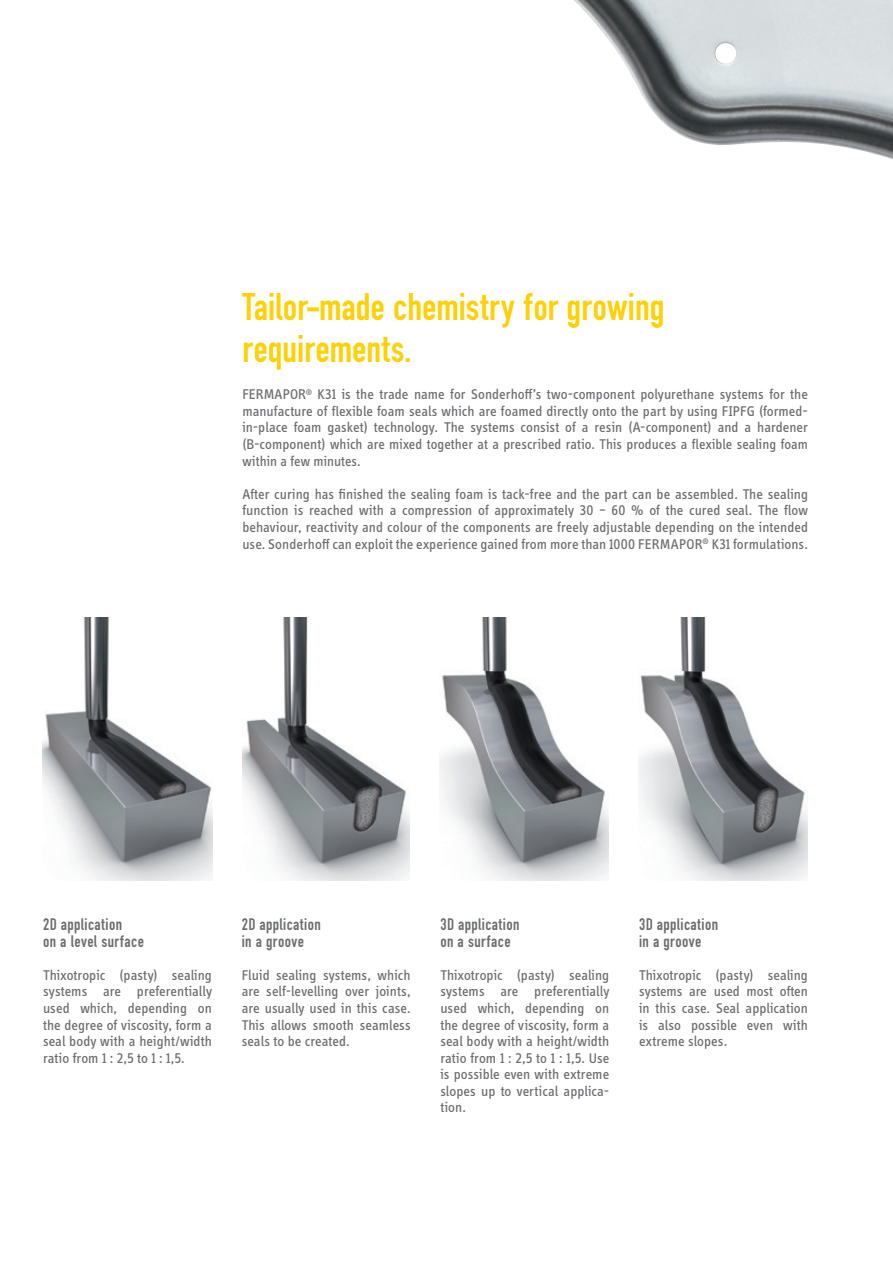
<style>
.page{position:relative;width:893px;height:1263px;background:#fff}
.page>*{position:absolute;margin:0;border:0;box-sizing:border-box;transform-origin:0 0}
.t1{font:40.5px/42px "Engschrift DIND";color:#fed006}
.t2{font:17.55px/16.6px "Engschrift DIND";letter-spacing:.02em;color:#6c6d70}
.t3{font:14.55px/16.6px "Info Display OT";letter-spacing:.005em;color:#6c6d70;text-align:justify}
</style>
<div class="page">
<img style="left:574px;top:0;width:319px;height:159px">
<img style="left:242px;top:617px;width:168px;height:263px">
<img style="left:43px;top:617px;width:169px;height:263px">
<img style="left:440px;top:617px;width:169px;height:263px">
<img style="left:639px;top:617px;width:169px;height:263px">
<h1 class="t1" style="left:242px;top:287px;width:424px">Tailor-made chemistry for growing requirements.</h1>
<p class="t3" style="left:242px;top:386px;width:567px">FERMAPOR<sup>®</sup> K31 is the trade name for Sonderhoff’s two-component polyurethane systems for the manufacture of flexible foam seals which are foamed directly onto the part by using FIPFG (formed&shy;in-place foam gasket) technology. The systems consist of a resin (A-component) and a hardener (B-component) which are mixed together at a prescribed ratio. This produces a flexible sealing foam within a few minutes.</p>
<p class="t3" style="left:242px;top:485px;width:567px">After curing has finished the sealing foam is tack-free and the part can be assembled. The sealing function is reached with a compression of approximately 30 – 60 % of the cured seal. The flow behaviour, reactivity and colour of the components are freely adjustable depending on the intended use. Sonderhoff can exploit the experience gained from more than 1000 FERMAPOR<sup>®</sup> K31 formulations.</p>
<p class="t2" style="left:43px;top:916px;width:102px">2D application<br>on a level surface</p>
<p class="t3" style="left:43px;top:966px;width:170px">Thixotropic (pasty) sealing systems are preferentially used which, depending on the degree of viscosity, form a seal body with a height/width ratio from 1 : 2,5 to 1 : 1,5.</p>
<p class="t2" style="left:242px;top:916px;width:81px">2D application in a groove</p>
<p class="t3" style="left:242px;top:966px;width:170px">Fluid sealing systems, which are self-levelling over joints, are usually used in this case.<br>This allows smooth seamless seals to be created.</p>
<p class="t2" style="left:440px;top:916px;width:81px">3D application on a surface</p>
<p class="t3" style="left:440px;top:966px;width:170px">Thixotropic (pasty) sealing systems are preferentially used which, depending on the degree of viscosity, form a seal body with a height/width ratio from 1 : 2,5 to 1 : 1,5. Use is possible even with extreme slopes up to vertical applica&shy;tion.</p>
<p class="t2" style="left:639px;top:916px;width:81px">3D application in a groove</p>
<p class="t3" style="left:639px;top:966px;width:170px">Thixotropic (pasty) sealing systems are used most often in this case. Seal application is also possible even with extreme slopes.</p>
</div>
